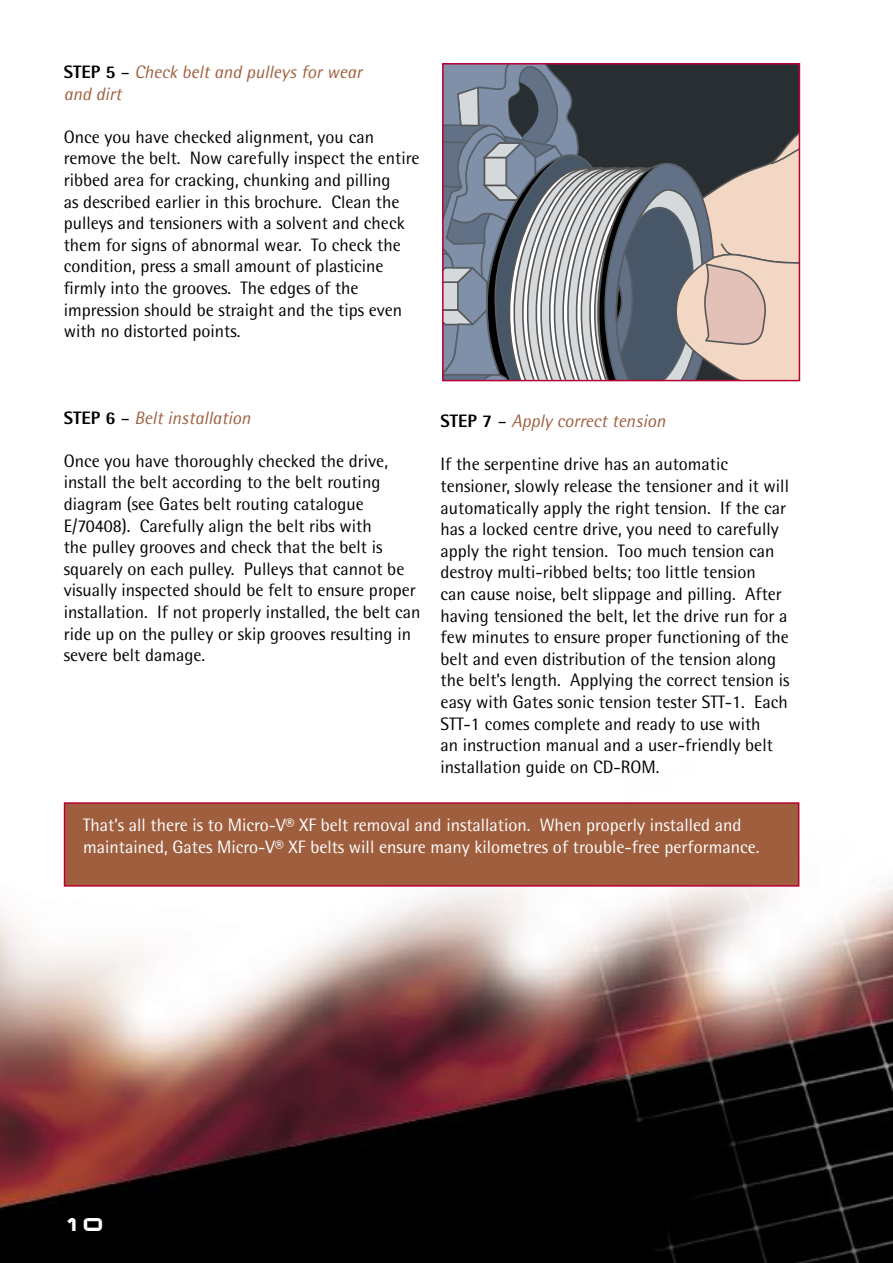
<style>
.page{position:relative;width:893px;height:1263px;background:#fff}
.page>*{position:absolute;margin:0;border:0;box-sizing:border-box;transform-origin:0 0}
.MV_body{font:18px/21.6px "Rotis Semi Sans";color:#000}
.MV_body-2{font:18px/21.6px "Rotis Semi Sans";color:#fff}
.MV_body-3{font:italic 18px/21.6px "Rotis Semi Sans";color:#9f5f3e}
.MV_indent{font:18px "Fairbanks";color:#fff}
.s1{font-weight:800;font-style:normal;color:#000}
.s2{font-style:normal;color:#000}
</style>
<div class="page">
<img style="left:0;top:802px;width:893px;height:461px">
<svg style="left:445px;top:66px;width:352px;height:312px;background:#7f8186"></svg>
<div style="left:442px;top:63px;width:358px;height:318px;border:2px solid #b90035"></div>
<div style="left:65px;top:803px;width:734px;height:83px;background:#9f5f3e"></div>
<div style="left:64px;top:802px;width:735px;height:85px;border:2px solid #b90035"></div>
<p class="MV_body-3" style="left:64px;top:61px;width:300px"><span class="s1">STEP 5</span> <span class="s2">–</span> Check belt and pulleys for wear and dirt</p>
<p class="MV_body" style="left:64px;top:126px;width:357px">Once you have checked alignment, you can remove the belt. Now carefully inspect the entire ribbed area for cracking, chunking and pilling<br>as described earlier in this brochure. Clean the pulleys and tensioners with a solvent and check them for signs of abnormal wear. To check the condition, press a small amount of plasticine firmly into the grooves. The edges of the impression should be straight and the tips even with no distorted points.</p>
<p class="MV_body-3" style="left:64px;top:406px;width:188px"><span class="s1">STEP 6</span> <span class="s2">–</span> Belt installation</p>
<p class="MV_body" style="left:64px;top:450px;width:358px">Once you have thoroughly checked the drive, install the belt according to the belt routing diagram (see Gates belt routing catalogue E/70408). Carefully align the belt ribs with<br>the pulley grooves and check that the belt is squarely on each pulley. Pulleys that cannot be visually inspected should be felt to ensure proper installation. If not properly installed, the belt can ride up on the pulley or skip grooves resulting in severe belt damage.</p>
<p class="MV_body-3" style="left:441px;top:410px;width:226px"><span class="s1">STEP 7</span> <span class="s2">–</span> Apply correct tension</p>
<p class="MV_body" style="left:441px;top:453px;width:350px">If the serpentine drive has an automatic tensioner, slowly release the tensioner and it will automatically apply the right tension. If the car has a locked centre drive, you need to carefully apply the right tension. Too much tension can destroy multi-ribbed belts; too little tension<br>can cause noise, belt slippage and pilling. After having tensioned the belt, let the drive run for a few minutes to ensure proper functioning of the belt and even distribution of the tension along the belt’s length. Applying the correct tension is easy with Gates sonic tension tester STT-1. Each STT-1 comes complete and ready to use with<br>an instruction manual and a user-friendly belt installation guide on CD-ROM.</p>
<p class="MV_body-2" style="left:83px;top:814px;width:678px">That’s all there is to Micro-V® XF belt removal and installation. When properly installed and maintained, Gates Micro-V® XF belts will ensure many kilometres of trouble-free performance.</p>
<p class="MV_indent" style="left:64px;top:1210px;width:41px">10</p>
</div>
